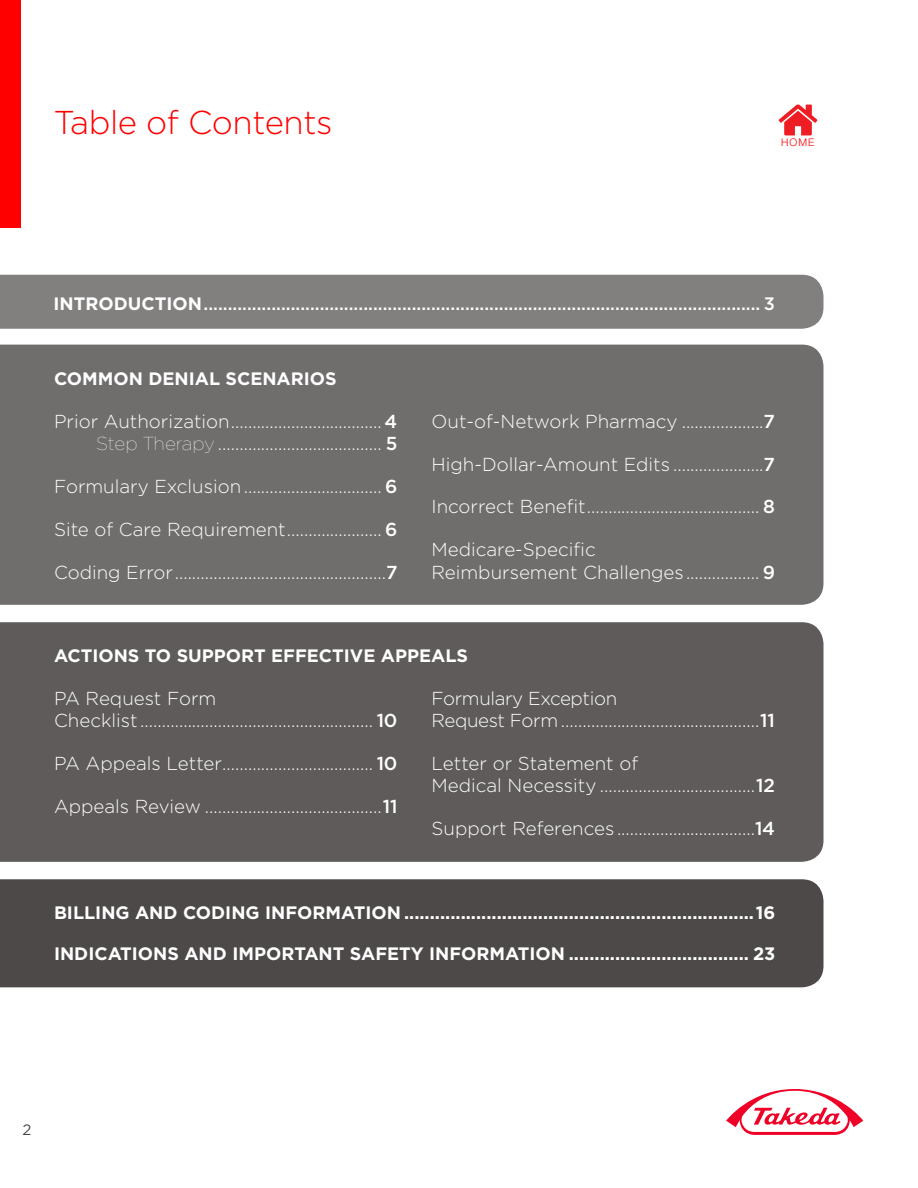
<style>
.page{position:relative;width:918px;height:1188px;background:#fff}
.page>*{position:absolute;margin:0;border:0;box-sizing:border-box;transform-origin:0 0}
._1a__Header{font:300 33px "Gotham";letter-spacing:-.01em;color:#f00}
.TOC_list_item{font:300 18.75px/22.5px "Gotham";color:#fff}
.TOC_list_item-2{font:300 18.75px/22.5px "Gotham";letter-spacing:-.02em;color:#fff}
.TOC_List_Headers_new{font:700 18px "Gotham";color:#fff}
.TOC_List_Headers_new-2{font:500 18px "Gotham";color:#fff}
.t1{font:15px "Gotham";color:#4c4948}
.Body_Copy{font:300 10.5px "Helvetica Neue LT Pro";color:#f00}
.s1{font-weight:700}
.s2{font-weight:500}
.s3{font-weight:100}
</style>
<div class="page">
<div style="left:0;top:0;width:21px;height:228px;background:#f00"></div>
<svg style="left:726px;top:1089px;width:137px;height:46px"></svg>
<svg style="left:779px;top:105px;width:38px;height:30px"></svg>
<div style="left:0;top:345px;width:823px;height:260px;background:#706d6d"></div>
<div style="left:0;top:622px;width:823px;height:240px;background:#5e5b5a"></div>
<div style="left:0;top:879px;width:823px;height:108px;background:#4c4948"></div>
<div style="left:0;top:275px;width:823px;height:54px;background:#82807f"></div>
<p class="_1a__Header" style="left:54px;top:102px;width:280px">Table of Contents</p>
<p class="Body_Copy" style="left:781px;top:136px;width:35px">HOME</p>
<p class="TOC_List_Headers_new-2" style="left:53px;top:292px;width:723px"><span class="s1">INTRODUCTION</span>................................................................................................................... 3</p>
<p class="TOC_List_Headers_new" style="left:54px;top:367px;width:284px">COMMON DENIAL SCENARIOS</p>
<p class="TOC_list_item" style="left:54px;top:409px;width:345px;text-align:right">Prior Authorization...................................<span class="s2">4<br></span><span class="s3">Step Therapy</span> ...................................... <span class="s2">5</span></p>
<p class="TOC_list_item" style="left:54px;top:475px;width:345px">Formulary Exclusion................................ <span class="s2">6</span></p>
<p class="TOC_list_item" style="left:54px;top:517px;width:345px">Site of Care Requirement...................... <span class="s2">6</span></p>
<p class="TOC_list_item" style="left:54px;top:560px;width:345px">Coding Error.................................................<span class="s2">7</span></p>
<p class="TOC_list_item" style="left:432px;top:409px;width:345px">Out-of-Network Pharmacy ...................<span class="s2">7</span></p>
<p class="TOC_list_item" style="left:432px;top:452px;width:345px">High-Dollar-Amount Edits .....................<span class="s2">7</span></p>
<p class="TOC_list_item" style="left:432px;top:495px;width:345px">Incorrect Benefit........................................ <span class="s2">8</span></p>
<p class="TOC_list_item" style="left:432px;top:538px;width:345px">Medicare-Specific<br>Reimbursement Challenges................. <span class="s2">9</span></p>
<p class="TOC_List_Headers_new" style="left:54px;top:644px;width:416px">ACTIONS TO SUPPORT EFFECTIVE APPEALS</p>
<p class="TOC_list_item" style="left:54px;top:686px;width:345px">PA Request Form<br>Checklist ...................................................... <span class="s2">10</span></p>
<p class="TOC_list_item" style="left:54px;top:752px;width:345px">PA Appeals Letter................................... <span class="s2">10</span></p>
<p class="TOC_list_item" style="left:54px;top:794px;width:345px">Appeals Review .........................................<span class="s2">11</span></p>
<p class="TOC_list_item-2" style="left:432px;top:686px;width:345px">Formulary Exception<br>Request Form..............................................<span class="s2">11</span></p>
<p class="TOC_list_item" style="left:432px;top:752px;width:345px">Letter or Statement of<br>Medical Necessity ....................................<span class="s2">12</span></p>
<p class="TOC_list_item" style="left:432px;top:817px;width:345px">Support References ................................<span class="s2">14</span></p>
<p class="TOC_List_Headers_new" style="left:54px;top:901px;width:723px">BILLING AND CODING INFORMATION ....................................................................16</p>
<p class="TOC_List_Headers_new" style="left:54px;top:942px;width:723px">INDICATIONS AND IMPORTANT SAFETY INFORMATION ................................... 23</p>
<p class="t1" style="left:23px;top:1120px;width:10px">2</p>
</div>
